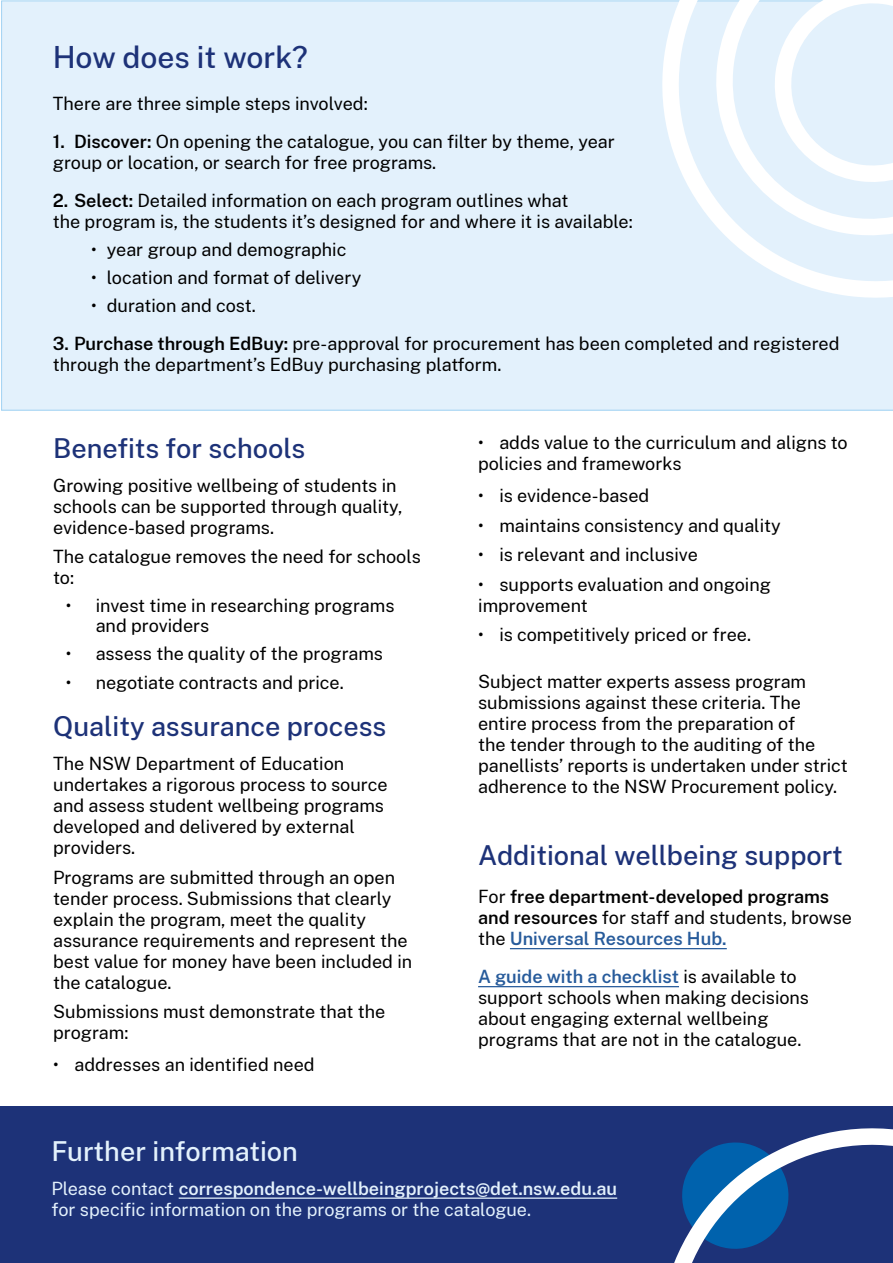
<style>
.page{position:relative;width:893px;height:1263px;background:#fff}
.page>*{position:absolute;margin:0;border:0;box-sizing:border-box;transform-origin:0 0}
.t1{font:500 30px "Public Sans";color:#1d3278}
.t2{font:500 27px "Public Sans";color:#1d3278}
.t3{font:500 27px "Public Sans";color:#e3f1fc}
.t4{font:18px/21px "Public Sans";color:#000}
.t5{font:18px/21px "Public Sans";color:#e3f1fc}
.t6{font:600 18px/21px "Public Sans";color:#000}
.s1{font-weight:600}
.s2{font-weight:400}
.s3{color:#275b9b}
.s4{font-weight:600;color:#275b9b}
</style>
<div class="page">
<hr style="left:510px;top:948px;width:217px;height:1px;background:#275b9b">
<hr style="left:478px;top:986px;width:201px;height:1px;background:#275b9b">
<div style="left:1px;top:1px;width:892px;height:409px;background:#e3f1fc"></div>
<svg style="left:639px;top:0;width:254px;height:306px"></svg>
<svg style="left:759px;top:0;width:134px;height:191px"></svg>
<div style="left:0;top:1106px;width:636px;height:157px;background:#1d3278"></div>
<hr style="left:179px;top:1197px;width:438px;height:2px;background:#e3f1fc">
<svg style="left:636px;top:1106px;width:257px;height:157px;background:#30508f"></svg>
<h1 class="t1" style="left:53px;top:36px;width:257px">How does it work?</h1>
<p class="t4" style="left:53px;top:92px;width:316px">There are three simple steps involved:</p>
<p class="t4" style="left:53px;top:130px;width:564px"><span class="s1">1. Discover:</span> On opening the catalogue, you can filter by theme, year group or location, or search for free programs.</p>
<p class="t4" style="left:53px;top:189px;width:581px"><span class="s1">2. Select:</span> Detailed information on each program outlines what<br>the program is, the students it’s designed for and where it is available:</p>
<p class="t4" style="left:91px;top:238px;width:257px">• year group and demographic</p>
<p class="t4" style="left:91px;top:266px;width:272px">• location and format of delivery</p>
<p class="t4" style="left:91px;top:294px;width:166px">• duration and cost.</p>
<p class="t4" style="left:53px;top:332px;width:788px"><span class="s1">3. Purchase through EdBuy:</span> pre-approval for procurement has been completed and registered through the department’s EdBuy purchasing platform.</p>
<h2 class="t2" style="left:53px;top:429px;width:254px">Benefits for schools</h2>
<p class="t4" style="left:53px;top:474px;width:351px">Growing positive wellbeing of students in schools can be supported through quality, evidence-based programs.</p>
<p class="t4" style="left:53px;top:545px;width:369px">The catalogue removes the need for schools to:</p>
<p class="t4" style="left:96px;top:595px;width:300px;line-height:19.5px;text-indent:-30px">• invest time in researching programs and providers</p>
<p class="t4" style="left:66px;top:642px;width:319px">• assess the quality of the programs</p>
<p class="t4" style="left:66px;top:671px;width:279px">• negotiate contracts and price.</p>
<h2 class="t2" style="left:53px;top:707px;width:335px">Quality assurance process</h2>
<p class="t4" style="left:53px;top:752px;width:336px">The NSW Department of Education undertakes a rigorous process to source and assess student wellbeing programs developed and delivered by external providers.</p>
<p class="t4" style="left:53px;top:866px;width:361px">Programs are submitted through an open tender process. Submissions that clearly explain the program, meet the quality assurance requirements and represent the best value for money have been included in the catalogue.</p>
<p class="t4" style="left:53px;top:1000px;width:334px">Submissions must demonstrate that the program:</p>
<p class="t4" style="left:53px;top:1053px;width:263px">• addresses an identified need</p>
<p class="t4" style="left:478px;top:431px;width:371px">• adds value to the curriculum and aligns to policies and frameworks</p>
<p class="t4" style="left:478px;top:484px;width:173px">• is evidence-based</p>
<p class="t4" style="left:478px;top:514px;width:304px">• maintains consistency and quality</p>
<p class="t4" style="left:478px;top:543px;width:221px">• is relevant and inclusive</p>
<p class="t4" style="left:478px;top:573px;width:294px">• supports evaluation and ongoing improvement</p>
<p class="t4" style="left:478px;top:623px;width:274px">• is competitively priced or free.</p>
<p class="t4" style="left:478px;top:670px;width:371px">Subject matter experts assess program submissions against these criteria. The entire process from the preparation of<br>the tender through to the auditing of the panellists’ reports is undertaken under strict adherence to the NSW Procurement policy.</p>
<h2 class="t2" style="left:478px;top:836px;width:366px">Additional wellbeing support</h2>
<p class="t6" style="left:478px;top:885px;width:375px"><span class="s2">For</span> free department-developed programs and resources <span class="s2">for staff and students, browse the</span> <span class="s3">Universal Resources Hub.</span></p>
<p class="t4" style="left:478px;top:965px;width:332px"><span class="s4">A guide with a checklist</span> is available to support schools when making decisions about engaging external wellbeing programs that are not in the catalogue.</p>
<h2 class="t3" style="left:51px;top:1132px;width:248px">Further information</h2>
<p class="t5" style="left:51px;top:1177px;width:567px">Please contact <span class="s1">correspondence-wellbeingprojects@det.nsw.edu.au </span>for specific information on the programs or the catalogue.</p>
</div>
